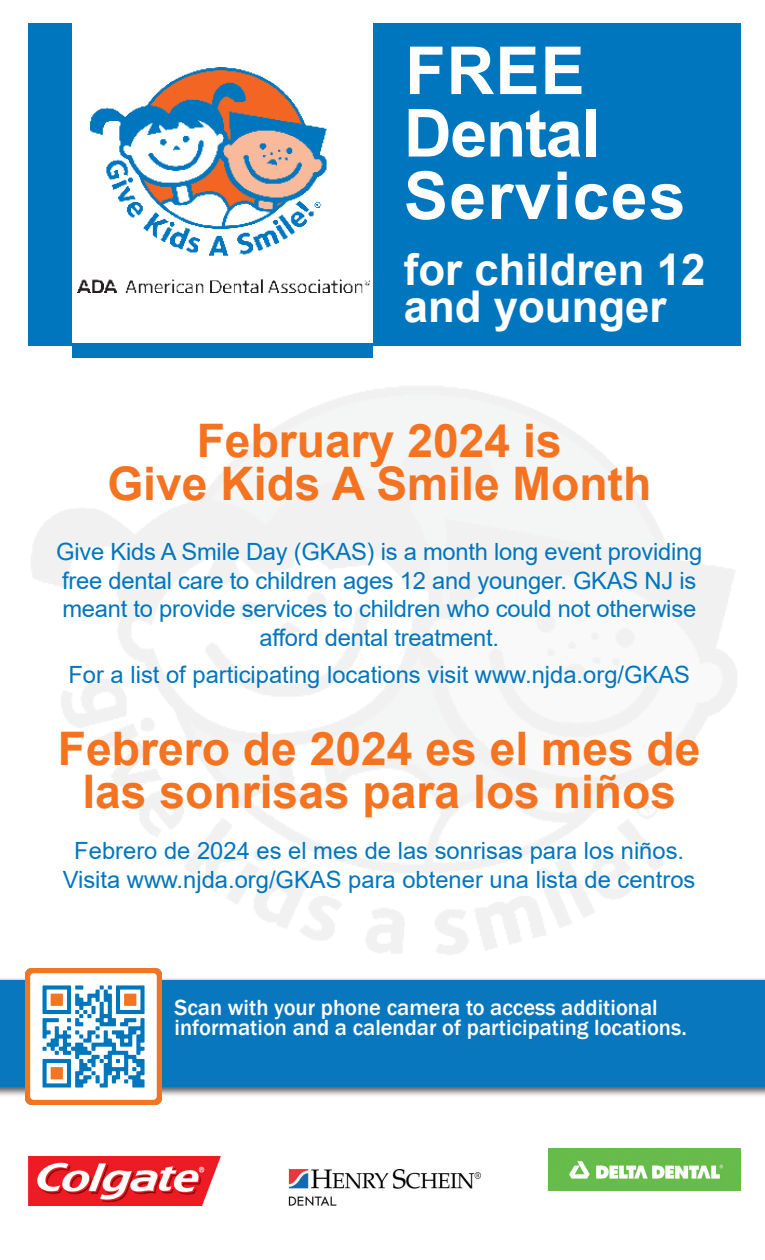
<style>
.page{position:relative;width:765px;height:1260px;background:#fff}
.page>*{position:absolute;margin:0;border:0;box-sizing:border-box;transform-origin:0 0}
.t1{font:700 66.25px/62.5px "Arial";letter-spacing:.015em;color:#fff}
.t2{font:700 46.25px/43.8px "Arial";color:#f47321;text-align:center}
.t3{font:700 43.75px/37.5px "Arial";color:#fff}
.t4{font:23.75px/28.5px "Arial";letter-spacing:-.01em;color:#0076be;text-align:center}
.t5{font:500 22.5px "Franklin Gothic";color:#fff}
</style>
<div class="page">
<div style="left:28px;top:23px;width:713px;height:323px;background:#0076be"></div>
<div style="left:72px;top:6px;width:301px;height:340px;background:#fff"></div>
<img style="left:77px;top:67px;width:292px;height:225px">
<div style="left:72px;top:343px;width:301px;height:15px;background:#0076be"></div>
<img style="left:28px;top:1157px;width:193px;height:48px">
<img style="left:548px;top:1149px;width:193px;height:41px">
<img style="left:288px;top:1170px;width:193px;height:35px">
<div style="left:0;top:978px;width:765px;height:120px;background:#231f20;opacity:.75"></div>
<div style="left:0;top:981px;width:765px;height:106px;background:#0977be"></div>
<img style="left:25px;top:969px;width:136px;height:136px">
<p class="t1" style="left:405px;top:40px;width:181px">FREE</p>
<p class="t1" style="left:404px;top:103px;width:283px">Dental<br>Services</p>
<p class="t3" style="left:404px;top:251px;width:303px">for children 12 and younger</p>
<p class="t2" style="left:107px;top:419px;width:545px">February 2024 is<br>Give Kids A Smile Month</p>
<p class="t4" style="left:56px;top:538px;width:647px">Give Kids A Smile Day (GKAS) is a month long event providing free dental care to children ages 12 and younger. GKAS NJ is meant to provide services to children who could not otherwise afford dental treatment.</p>
<p class="t4" style="left:68px;top:661px;width:623px">For a list of participating locations visit www.njda.org/GKAS</p>
<p class="t2" style="left:58px;top:727px;width:644px">Febrero de 2024 es el mes de las sonrisas para los niños</p>
<p class="t4" style="left:63px;top:837px;width:634px">Febrero de 2024 es el mes de las sonrisas para los niños.<br>Visita www.njda.org/GKAS para obtener una lista de centros</p>
<p class="t5" style="left:175px;top:993px;width:485px">Scan with your phone camera to access additional</p>
<p class="t5" style="left:175px;top:1013px;width:514px">information and a calendar of participating locations.</p>
</div>
